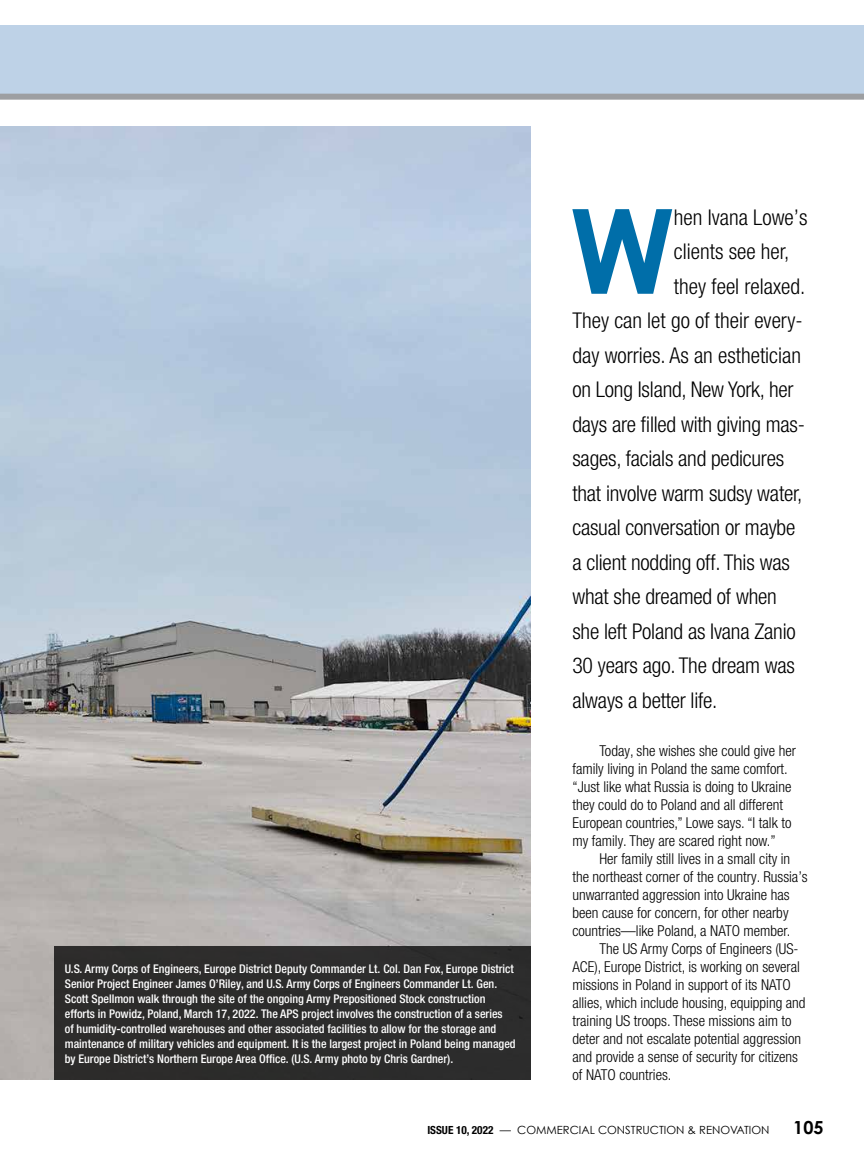
<style>
.page{position:relative;width:864px;height:1161px;background:#fff}
.page>*{position:absolute;margin:0;border:0;box-sizing:border-box;transform-origin:0 0}
.t1{font:700 117.75px "Century Gothic";color:#006ea9}
.t2{font:300 condensed 21.75px "Helvetica Neue LT Pro";letter-spacing:-.01em;color:#000}
.t3{font:700 18px "Century Gothic";color:#000}
.t4{font:300 condensed 15px/18px "Helvetica Neue LT Pro";color:#000}
.t5{font:500 condensed 12px/15px "Helvetica Neue LT Pro";color:#fff}
.t6{font:11.25px "Century Gothic";color:#000}
.s1{font-family:"Helvetica Neue LT Pro";font-weight:700;font-stretch:condensed}
</style>
<div class="page">
<img style="left:0;top:126px;width:531px;height:954px">
<div style="left:0;top:25px;width:864px;height:69px;background:#bed2e7"></div>
<div style="left:0;top:94px;width:864px;height:6px;background:#9d9fa2"></div>
<div style="left:54px;top:947px;width:477px;height:133px;background:#2c2c2c"></div>
<p class="t5" style="left:65px;top:961px;width:452px">U.S. Army Corps of Engineers, Europe District Deputy Commander Lt. Col. Dan Fox, Europe District Senior Project Engineer James O’Riley, and U.S. Army Corps of Engineers Commander Lt. Gen.<br>Scott Spellmon walk through the site of the ongoing Army Prepositioned Stock construction efforts in Powidz, Poland, March 17, 2022. The APS project involves the construction of a series<br>of humidity-controlled warehouses and other associated facilities to allow for the storage and maintenance of military vehicles and equipment. It is the largest project in Poland being managed by Europe District’s Northern Europe Area Office. (U.S. Army photo by Chris Gardner).</p>
<h1 class="t1" style="left:569px;top:177px;width:108px">W</h1>
<h2 class="t2" style="left:674px;top:204px;width:135px">hen Ivana Lowe’s</h2>
<h2 class="t2" style="left:674px;top:239px;width:117px">clients see her,</h2>
<h2 class="t2" style="left:674px;top:273px;width:133px">they feel relaxed.</h2>
<h2 class="t2" style="left:572px;top:308px;width:232px">They can let go of their every-</h2>
<h2 class="t2" style="left:572px;top:342px;width:230px">day worries. As an esthetician</h2>
<h2 class="t2" style="left:572px;top:377px;width:223px">on Long Island, New York, her</h2>
<h2 class="t2" style="left:572px;top:411px;width:234px">days are filled with giving mas-</h2>
<h2 class="t2" style="left:572px;top:446px;width:213px">sages, facials and pedicures</h2>
<h2 class="t2" style="left:572px;top:480px;width:232px">that involve warm sudsy water,</h2>
<h2 class="t2" style="left:572px;top:515px;width:224px">casual conversation or maybe</h2>
<h2 class="t2" style="left:572px;top:549px;width:219px">a client nodding off. This was</h2>
<h2 class="t2" style="left:572px;top:584px;width:206px">what she dreamed of when</h2>
<h2 class="t2" style="left:572px;top:618px;width:225px">she left Poland as Ivana Zanio</h2>
<h2 class="t2" style="left:572px;top:653px;width:224px">30 years ago. The dream was</h2>
<h2 class="t2" style="left:572px;top:687px;width:147px">always a better life.</h2>
<p class="t4" style="left:572px;top:742px;width:225px;text-indent:27px">Today, she wishes she could give her family living in Poland the same comfort. “Just like what Russia is doing to Ukraine they could do to Poland and all different European countries,” Lowe says. “I talk to my family. They are scared right now.”</p>
<p class="t4" style="left:572px;top:850px;width:237px;text-indent:27px">Her family still lives in a small city in the northeast corner of the country. Russia’s unwarranted aggression into Ukraine has been cause for concern, for other nearby countries—like Poland, a NATO member.</p>
<p class="t4" style="left:572px;top:940px;width:235px;text-indent:27px">The US Army Corps of Engineers (US-ACE), Europe District, is working on several missions in Poland in support of its NATO allies, which include housing, equipping and training US troops. These missions aim to deter and not escalate potential aggression and provide a sense of security for citizens of NATO countries.</p>
<p class="t6" style="left:427px;top:1123px;width:344px"><span class="s1">ISSUE 10, 2022</span> — COMMERCIAL CONSTRUCTION &amp; RENOVATION</p>
<p class="t3" style="left:793px;top:1116px;width:32px">105</p>
</div>
